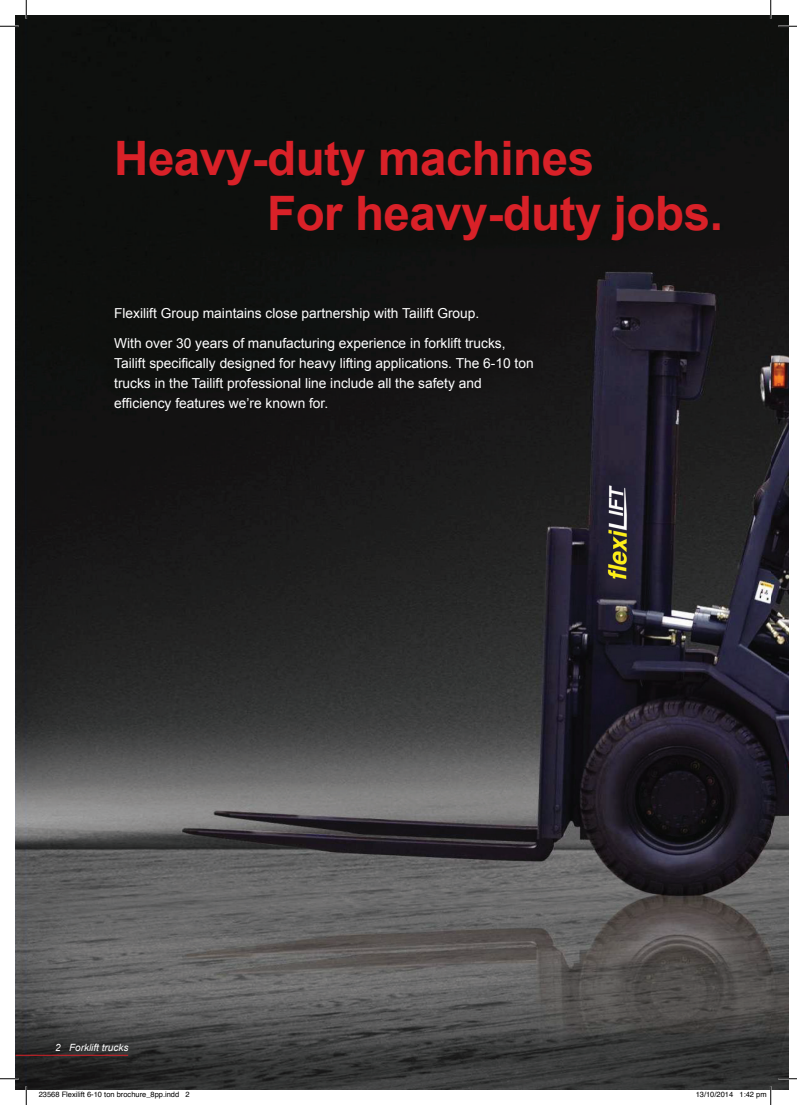
<style>
.page{position:relative;width:797px;height:1105px;background:#fff}
.page>*{position:absolute;margin:0;border:0;box-sizing:border-box;transform-origin:0 0}
.t1{font:700 47.5px/55.5px "Arial";letter-spacing:-.01em;color:#d92128}
.t2{font:13.75px/20px "Arial";color:#fff}
.t3{font:italic 10px "Arial";color:#fff}
.t4{font:7.5px "Helvetica";color:#000}
</style>
<div class="page">
<img style="left:16px;top:16px;width:772px;height:1073px">
<hr style="left:16px;top:1055px;width:112px;height:1px;background:#d92128">
<svg style="left:0;top:25px;width:19px;height:2px"></svg>
<svg style="left:778px;top:25px;width:19px;height:2px"></svg>
<svg style="left:0;top:1078px;width:19px;height:1px"></svg>
<svg style="left:778px;top:1078px;width:19px;height:1px"></svg>
<svg style="left:25px;top:0;width:2px;height:19px"></svg>
<svg style="left:25px;top:1086px;width:2px;height:19px"></svg>
<svg style="left:770px;top:0;width:1px;height:19px"></svg>
<svg style="left:739px;top:1086px;width:32px;height:19px"></svg>
<h1 class="t1" style="left:267px;top:132px;width:457px;text-indent:-153px">Heavy-duty machines<br>For heavy-duty jobs.</h1>
<p class="t2" style="left:114px;top:303px;width:367px">Flexilift Group maintains close partnership with Tailift Group.</p>
<p class="t2" style="left:114px;top:334px;width:421px">With over 30 years of manufacturing experience in forklift trucks, Tailift specifically designed for heavy lifting applications. The 6-10 ton trucks in the Tailift professional line include all the safety and efficiency features we’re known for.</p>
<p class="t3" style="left:55px;top:1041px;width:75px">2 Forklift trucks</p>
<p class="t4" style="left:39px;top:1089px;width:152px">23568 Flexilift 6-10 ton brochure_8pp.indd 2</p>
<p class="t4" style="left:695px;top:1089px;width:72px">13/10/2014 1:42 pm</p>
</div>
